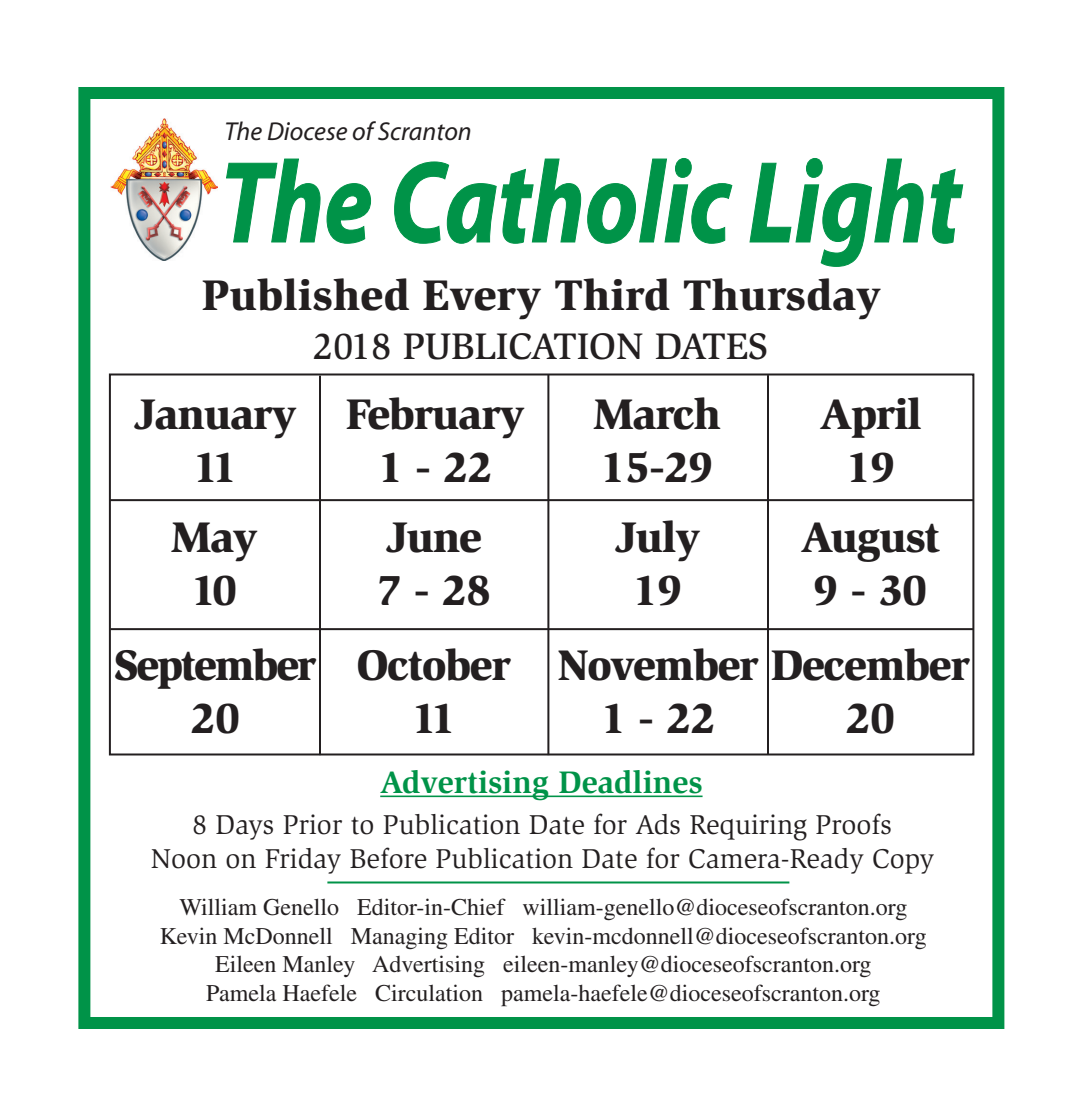
<style>
.page{position:relative;width:1080px;height:1116px;background:#fff}
.page>*{position:absolute;margin:0;border:0;box-sizing:border-box;transform-origin:0 0}
.t1{font:italic 700 116.8px "Myriad";color:#009348;scale:.82 1}
.t2{font:900 44px/52.8px "Slimbach";letter-spacing:-.03em;color:#231f20;text-align:center}
.t3{font:900 44px "Slimbach";color:#231f20}
.t4{font:900 44px/52.8px "Slimbach";letter-spacing:-.05em;color:#231f20;text-align:center}
.t5{font:500 38px "Slimbach";color:#231f20}
.t6{font:700 32px "Slimbach";color:#009348}
.t7{font:28px/33.6px "Slimbach";color:#231f20;text-align:center}
.t8{font:italic 26px "Myriad";color:#231f20}
.t9{font:24px/28.8px "Times";color:#231f20;text-align:center}
</style>
<div class="page">
<div style="left:78px;top:87px;width:926px;height:942px;border:12px solid #009348"></div>
<hr style="left:319px;top:376px;width:2px;height:379px;background:#231f20">
<hr style="left:547px;top:375px;width:2px;height:380px;background:#231f20">
<div style="left:109px;top:373px;width:865px;height:382px;border:2px solid #231f20"></div>
<hr style="left:110px;top:628px;width:863px;height:2px;background:#231f20">
<hr style="left:380px;top:796px;width:323px;height:1px;background:#009348">
<hr style="left:109px;top:499px;width:864px;height:2px;background:#231f20">
<hr style="left:767px;top:375px;width:2px;height:379px;background:#231f20">
<hr style="left:327px;top:881px;width:462px;height:2px;background:#009348">
<img style="left:111px;top:119px;width:107px;height:142px">
<svg style="left:226px;top:158px;width:145px;height:86px"></svg>
<svg style="left:394px;top:158px;width:187px;height:86px"></svg>
<svg style="left:587px;top:158px;width:146px;height:86px"></svg>
<svg style="left:749px;top:158px;width:175px;height:109px"></svg>
<svg style="left:930px;top:168px;width:34px;height:76px"></svg>
<p class="t8" style="left:224px;top:119px;width:249px">The Diocese of Scranton</p>
<h1 class="t1" style="left:220px;top:142px;width:905px">The Catholic Light</h1>
<h2 class="t3" style="left:202px;top:268px;width:681px">Published Every Third Thursday</h2>
<h3 class="t5" style="left:313px;top:324px;width:457px">2018 PUBLICATION DATES</h3>
<h2 class="t2" style="left:134px;top:387px;width:165px">January<br>11</h2>
<h2 class="t2" style="left:346px;top:387px;width:180px">February<br>1 - 22</h2>
<h2 class="t2" style="left:593px;top:387px;width:130px;text-align:left">March<br>15-29</h2>
<h2 class="t2" style="left:820px;top:387px;width:104px">April<br>19</h2>
<h2 class="t2" style="left:171px;top:510px;width:88px">May<br>10</h2>
<h2 class="t2" style="left:377px;top:510px;width:115px;text-align:left">June<br>7 - 28</h2>
<h2 class="t4" style="left:114px;top:638px;width:204px">September<br>20</h2>
<h2 class="t2" style="left:357px;top:638px;width:156px">October<br>11</h2>
<h2 class="t2" style="left:615px;top:510px;width:87px">July<br>19</h2>
<h2 class="t2" style="left:801px;top:510px;width:141px;text-align:left">August<br>9 - 30</h2>
<h2 class="t2" style="left:846px;top:638px;width:126px;text-align:left;text-indent:-288px">November December<br>20</h2>
<h2 class="t2" style="left:601px;top:691px;width:115px">1 - 22</h2>
<h3 class="t6" style="left:380px;top:763px;width:324px">Advertising Deadlines</h3>
<p class="t7" style="left:150px;top:808px;width:785px">8 Days Prior to Publication Date for Ads Requiring Proofs<br>Noon on Friday Before Publication Date for Camera-Ready Copy</p>
<p class="t9" style="left:160px;top:892px;width:768px">William Genello Editor-in-Chief william-genello@dioceseofscranton.org Kevin McDonnell Managing Editor kevin-mcdonnell@dioceseofscranton.org Eileen Manley Advertising eileen-manley@dioceseofscranton.org<br>Pamela Haefele Circulation pamela-haefele@dioceseofscranton.org</p>
</div>
